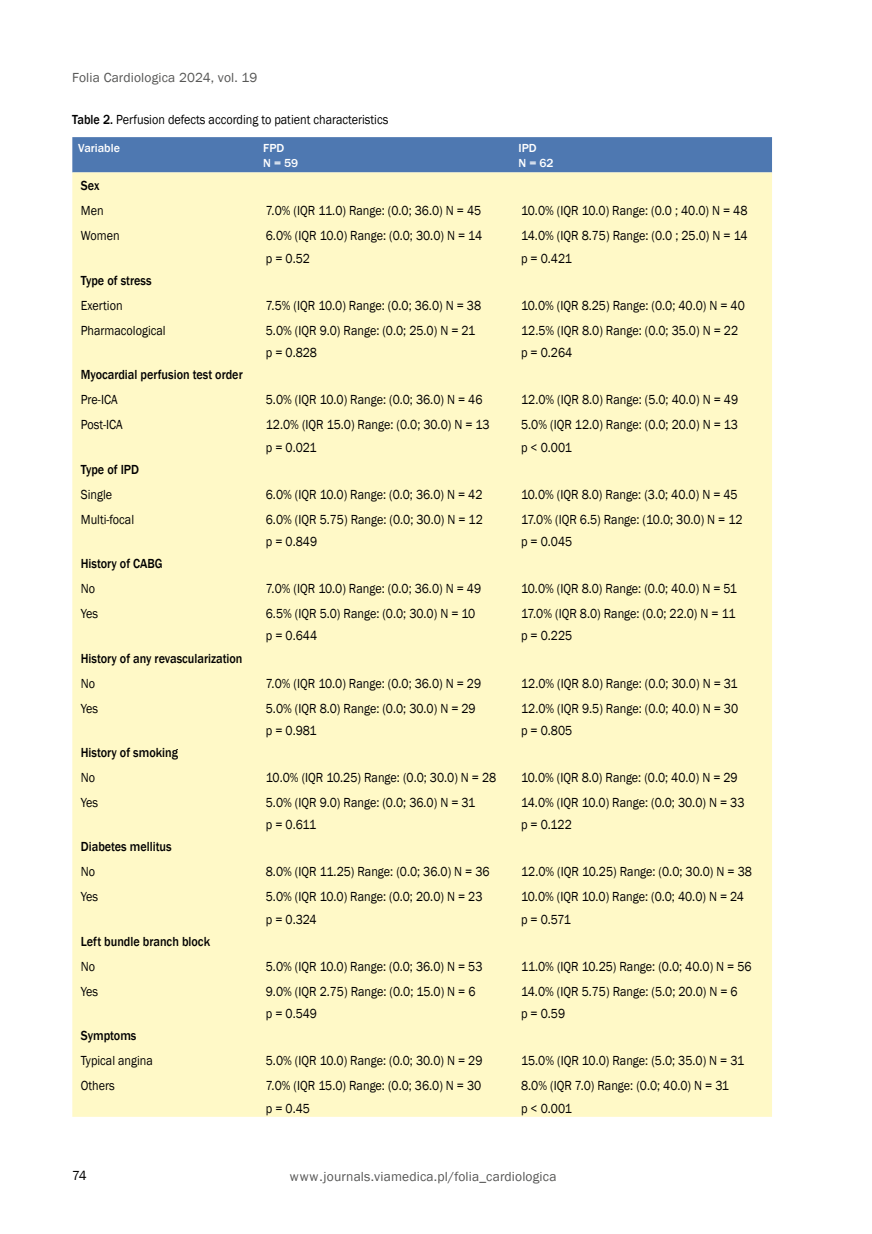
<style>
.page{position:relative;width:872px;height:1234px;background:#fff}
.page>*{position:absolute;margin:0;border:0;box-sizing:border-box;transform-origin:0 0}
.t1{font:13.5px/24.9px "Franklin Gothic";color:#000;scale:.9 1}
.t2{font:500 13.5px "Franklin Gothic";color:#000;scale:.9 1}
.t3{font:13.5px "Franklin Gothic";letter-spacing:.01em;color:#575756}
.t4{font:13.5px "Franklin Gothic";color:#000}
.t5{font:500 12px/15px "Franklin Gothic";color:#fff}
.s1{font-weight:500}
</style>
<div class="page">
<div style="left:72px;top:137px;width:700px;height:35px;background:#4e78b1"></div>
<div style="left:72px;top:172px;width:700px;height:944px;background:#fff9c7"></div>
<p class="t3" style="left:72px;top:69px;width:187px">Folia Cardiologica 2024, vol. 19</p>
<p class="t1" style="left:72px;top:108px;width:353px"><span class="s1">Table 2.</span> Perfusion defects according to patient characteristics</p>
<p class="t5" style="left:78px;top:140px;width:43px">Variable</p>
<p class="t5" style="left:263px;top:140px;width:36px">FPD<br>N = 59</p>
<p class="t5" style="left:518px;top:140px;width:36px">IPD<br>N = 62</p>
<p class="t2" style="left:81px;top:177px;width:22px">Sex</p>
<p class="t1" style="left:81px;top:199px;width:45px">Men<br>Women</p>
<p class="t1" style="left:266px;top:199px;width:242px">7.0% (IQR 11.0) Range: (0.0; 36.0) N = 45<br>6.0% (IQR 10.0) Range: (0.0; 30.0) N = 14</p>
<p class="t1" style="left:521px;top:199px;width:253px">10.0% (IQR 10.0) Range: (0.0 ; 40.0) N = 48<br>14.0% (IQR 8.75) Range: (0.0 ; 25.0) N = 14</p>
<p class="t1" style="left:266px;top:246px;width:50px">p = 0.52</p>
<p class="t1" style="left:521px;top:246px;width:58px">p = 0.421</p>
<p class="t2" style="left:81px;top:272px;width:80px">Type of stress</p>
<p class="t1" style="left:81px;top:293px;width:96px">Exertion<br>Pharmacological</p>
<p class="t1" style="left:266px;top:293px;width:241px">7.5% (IQR 10.0) Range: (0.0; 36.0) N = 38<br>5.0% (IQR 9.0) Range: (0.0; 25.0) N = 21</p>
<p class="t1" style="left:521px;top:293px;width:250px">10.0% (IQR 8.25) Range: (0.0; 40.0) N = 40<br>12.5% (IQR 8.0) Range: (0.0; 35.0) N = 22</p>
<p class="t1" style="left:266px;top:340px;width:58px">p = 0.828</p>
<p class="t1" style="left:521px;top:340px;width:58px">p = 0.264</p>
<p class="t2" style="left:81px;top:366px;width:181px">Myocardial perfusion test order</p>
<p class="t1" style="left:81px;top:387px;width:48px">Pre-ICA<br>Post-ICA</p>
<p class="t1" style="left:266px;top:387px;width:250px">5.0% (IQR 10.0) Range: (0.0; 36.0) N = 46<br>12.0% (IQR 15.0) Range: (0.0; 30.0) N = 13</p>
<p class="t1" style="left:521px;top:387px;width:243px">12.0% (IQR 8.0) Range: (5.0; 40.0) N = 49<br>5.0% (IQR 12.0) Range: (0.0; 20.0) N = 13</p>
<p class="t1" style="left:266px;top:435px;width:58px">p = 0.021</p>
<p class="t1" style="left:521px;top:435px;width:58px">p &lt; 0.001</p>
<p class="t2" style="left:81px;top:461px;width:66px">Type of IPD</p>
<p class="t1" style="left:81px;top:482px;width:61px">Single<br>Multi-focal</p>
<p class="t1" style="left:266px;top:482px;width:243px">6.0% (IQR 10.0) Range: (0.0; 36.0) N = 42<br>6.0% (IQR 5.75) Range: (0.0; 30.0) N = 12</p>
<p class="t1" style="left:521px;top:482px;width:248px">10.0% (IQR 8.0) Range: (3.0; 40.0) N = 45<br>17.0% (IQR 6.5) Range: (10.0; 30.0) N = 12</p>
<p class="t1" style="left:266px;top:529px;width:59px">p = 0.849</p>
<p class="t1" style="left:521px;top:529px;width:58px">p = 0.045</p>
<p class="t2" style="left:81px;top:555px;width:93px">History of CABG</p>
<p class="t1" style="left:81px;top:576px;width:21px">No<br>Yes</p>
<p class="t1" style="left:266px;top:576px;width:241px">7.0% (IQR 10.0) Range: (0.0; 36.0) N = 49<br>6.5% (IQR 5.0) Range: (0.0; 30.0) N = 10</p>
<p class="t1" style="left:521px;top:576px;width:241px">10.0% (IQR 8.0) Range: (0.0; 40.0) N = 51<br>17.0% (IQR 8.0) Range: (0.0; 22.0) N = 11</p>
<p class="t1" style="left:266px;top:623px;width:59px">p = 0.644</p>
<p class="t1" style="left:521px;top:623px;width:58px">p = 0.225</p>
<p class="t2" style="left:81px;top:649px;width:181px">History of any revascularization</p>
<p class="t1" style="left:81px;top:670px;width:21px">No<br>Yes</p>
<p class="t1" style="left:266px;top:670px;width:241px">7.0% (IQR 10.0) Range: (0.0; 36.0) N = 29<br>5.0% (IQR 8.0) Range: (0.0; 30.0) N = 29</p>
<p class="t1" style="left:521px;top:670px;width:243px">12.0% (IQR 8.0) Range: (0.0; 30.0) N = 31<br>12.0% (IQR 9.5) Range: (0.0; 40.0) N = 30</p>
<p class="t1" style="left:266px;top:718px;width:58px">p = 0.981</p>
<p class="t1" style="left:521px;top:718px;width:58px">p = 0.805</p>
<p class="t2" style="left:81px;top:744px;width:110px">History of smoking</p>
<p class="t1" style="left:81px;top:765px;width:21px">No<br>Yes</p>
<p class="t1" style="left:266px;top:765px;width:258px">10.0% (IQR 10.25) Range: (0.0; 30.0) N = 28<br>5.0% (IQR 9.0) Range: (0.0; 36.0) N = 31</p>
<p class="t1" style="left:521px;top:765px;width:250px">10.0% (IQR 8.0) Range: (0.0; 40.0) N = 29<br>14.0% (IQR 10.0) Range: (0.0; 30.0) N = 33</p>
<p class="t1" style="left:266px;top:812px;width:58px">p = 0.611</p>
<p class="t1" style="left:521px;top:812px;width:58px">p = 0.122</p>
<p class="t2" style="left:81px;top:838px;width:102px">Diabetes mellitus</p>
<p class="t1" style="left:81px;top:859px;width:21px">No<br>Yes</p>
<p class="t1" style="left:266px;top:859px;width:250px">8.0% (IQR 11.25) Range: (0.0; 36.0) N = 36<br>5.0% (IQR 10.0) Range: (0.0; 20.0) N = 23</p>
<p class="t1" style="left:521px;top:859px;width:258px">12.0% (IQR 10.25) Range: (0.0; 30.0) N = 38<br>10.0% (IQR 10.0) Range: (0.0; 40.0) N = 24</p>
<p class="t1" style="left:266px;top:906px;width:58px">p = 0.324</p>
<p class="t1" style="left:521px;top:906px;width:57px">p = 0.571</p>
<p class="t2" style="left:81px;top:932px;width:145px">Left bundle branch block</p>
<p class="t1" style="left:81px;top:954px;width:21px">No<br>Yes</p>
<p class="t1" style="left:266px;top:954px;width:242px">5.0% (IQR 10.0) Range: (0.0; 36.0) N = 53<br>9.0% (IQR 2.75) Range: (0.0; 15.0) N = 6</p>
<p class="t1" style="left:521px;top:954px;width:258px">11.0% (IQR 10.25) Range: (0.0; 40.0) N = 56<br>14.0% (IQR 5.75) Range: (5.0; 20.0) N = 6</p>
<p class="t1" style="left:266px;top:1001px;width:58px">p = 0.549</p>
<p class="t1" style="left:521px;top:1001px;width:50px">p = 0.59</p>
<p class="t2" style="left:81px;top:1027px;width:63px">Symptoms</p>
<p class="t1" style="left:81px;top:1048px;width:82px">Typical angina<br>Others</p>
<p class="t1" style="left:266px;top:1048px;width:242px">5.0% (IQR 10.0) Range: (0.0; 30.0) N = 29<br>7.0% (IQR 15.0) Range: (0.0; 36.0) N = 30</p>
<p class="t1" style="left:521px;top:1048px;width:249px">15.0% (IQR 10.0) Range: (5.0; 35.0) N = 31<br>8.0% (IQR 7.0) Range: (0.0; 40.0) N = 31</p>
<p class="t1" style="left:266px;top:1095px;width:50px">p = 0.45</p>
<p class="t1" style="left:521px;top:1095px;width:58px">p &lt; 0.001</p>
<p class="t4" style="left:72px;top:1166px;width:16px">74</p>
<p class="t3" style="left:290px;top:1168px;width:268px">www.journals.viamedica.pl/folia_cardiologica</p>
</div>
